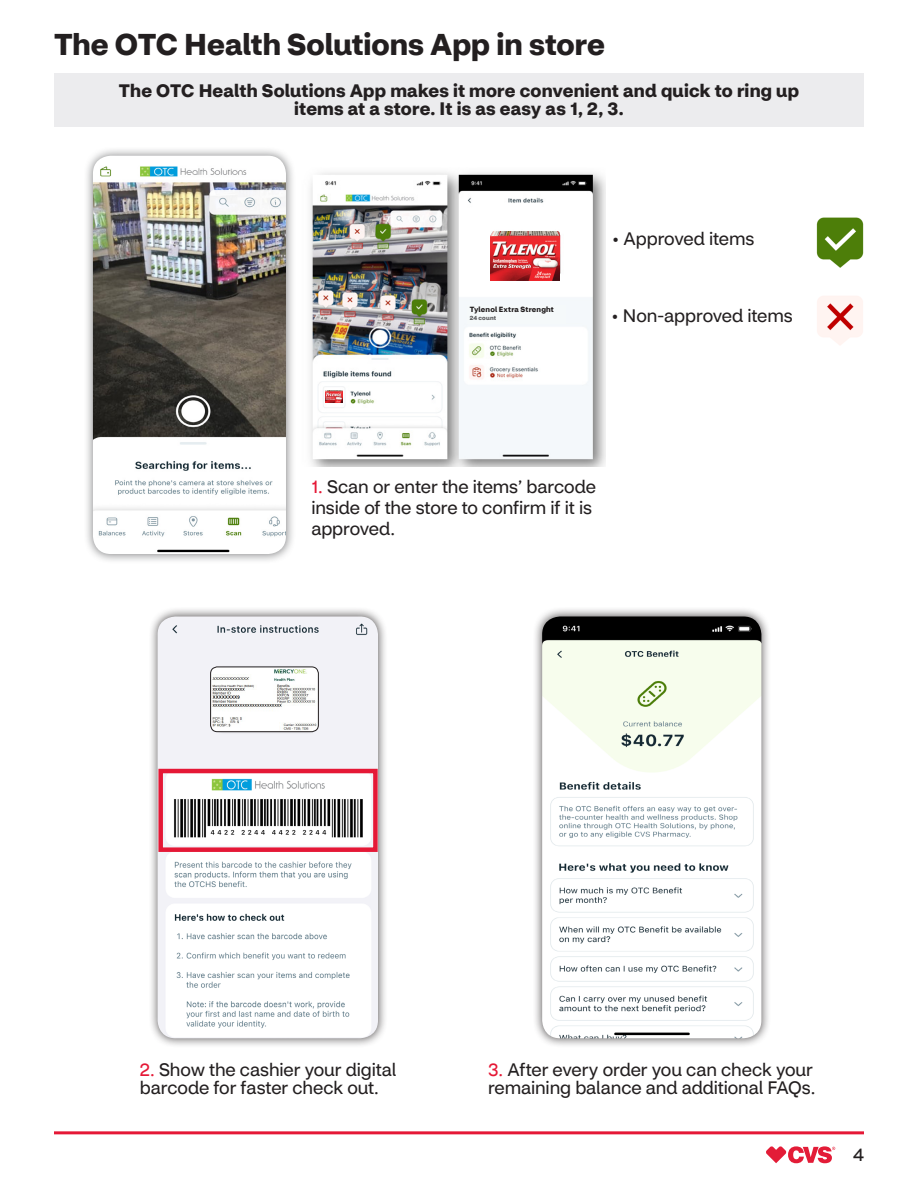
<style>
.page{position:relative;width:918px;height:1188px;background:#fff}
.page>*{position:absolute;margin:0;border:0;box-sizing:border-box;transform-origin:0 0}
.t1{font:700 30px "CVS Health Sans";letter-spacing:-.005em;color:#231f20}
.t2{font:18px/21px "CVS Health Sans";letter-spacing:-.005em;color:#231f20}
.t3{font:700 18px/18px "CVS Health Sans";letter-spacing:.01em;color:#231f20;text-align:center}
.t4{font:700 7.5px "CVS Health Sans";letter-spacing:.025em;color:#231f20}
.t5{font:700 6px "CVS Health Sans";letter-spacing:.025em;color:#57585a}
.s1{color:#e51836}
</style>
<div class="page">
<hr style="left:54px;top:1131px;width:810px;height:3px;background:#e51836">
<div style="left:54px;top:73px;width:810px;height:54px;background:#ececee"></div>
<div style="left:83px;top:146px;width:213px;height:418px;background:#57585a;opacity:.75"></div>
<img style="left:93px;top:156px;width:193px;height:398px">
<img style="left:816px;top:218px;width:48px;height:50px">
<img style="left:817px;top:296px;width:46px;height:49px">
<div style="left:289px;top:158px;width:326px;height:318px;background:#fff"></div>
<img style="left:310px;top:172px;width:296px;height:295px">
<div style="left:148px;top:607px;width:240px;height:441px;background:#231f20;opacity:.75"></div>
<img style="left:158px;top:617px;width:220px;height:421px">
<div style="left:158px;top:769px;width:220px;height:83px;border:4px solid #e51836"></div>
<div style="left:532px;top:607px;width:239px;height:441px;background:#231f20;opacity:.75"></div>
<img style="left:542px;top:617px;width:219px;height:421px">
<div style="left:468px;top:305px;width:98px;height:19px;background:#f5f9fa"></div>
<img style="left:490px;top:232px;width:70px;height:49px">
<img style="left:326px;top:391px;width:16px;height:12px">
<img style="left:211px;top:667px;width:107px;height:65px">
<div style="left:211px;top:667px;width:107px;height:65px;border:1px solid #231f20;border-radius:7px"></div>
<svg style="left:766px;top:1146px;width:69px;height:17px"></svg>
<h2 class="t1" style="left:54px;top:26px;width:552px">The OTC Health Solutions App in store</h2>
<p class="t3" style="left:119px;top:82px;width:682px">The OTC Health Solutions App makes it more convenient and quick to ring up items at a store. It is as easy as 1, 2, 3.</p>
<p class="t4" style="left:470px;top:305px;width:86px">Tylenol Extra Strenght</p>
<p class="t5" style="left:470px;top:314px;width:28px">24 count</p>
<p class="t2" style="left:612px;top:228px;width:144px">• Approved items</p>
<p class="t2" style="left:612px;top:306px;width:183px">• Non-approved items</p>
<p class="t2" style="left:311px;top:476px;width:286px"><span class="s1">1.</span> Scan or enter the items’ barcode inside of the store to confirm if it is approved.</p>
<p class="t2" style="left:140px;top:1060px;width:258px;line-height:18px"><span class="s1">2.</span> Show the cashier your digital barcode for faster check out.</p>
<p class="t2" style="left:488px;top:1060px;width:329px;line-height:18px"><span class="s1">3.</span> After every order you can check your remaining balance and additional FAQs.</p>
<p class="t2" style="left:853px;top:1145px;width:12px">4</p>
</div>
